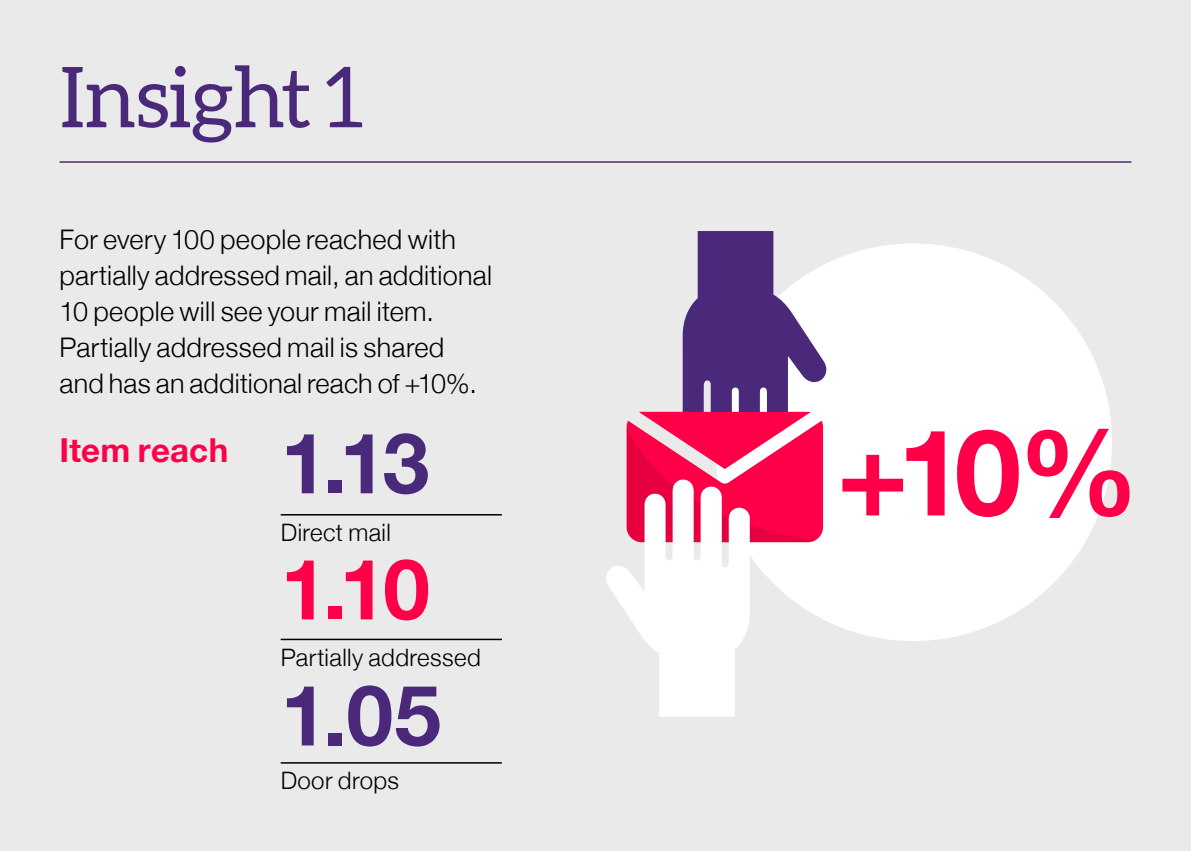
<style>
.page{position:relative;width:1191px;height:851px;background:#fff}
.page>*{position:absolute;margin:0;border:0;box-sizing:border-box;transform-origin:0 0}
.t1{font:700 120px "Helvetica Neue";color:#ff0048}
.t2{font:700 84px "Helvetica Neue";color:#4a287a}
.t3{font:84px "Aleo";letter-spacing:-.015em;color:#4a287a}
.t4{font:700 84px "Helvetica Neue";color:#ff0048}
.t5{font:700 33px "Helvetica Neue";letter-spacing:.005em;color:#ff0048}
.t6{font:300 27px/36px "Helvetica Neue";letter-spacing:.01em;color:#000}
.t7{font:300 24px "Helvetica Neue";letter-spacing:.015em;color:#000}
</style>
<div class="page">
<div style="left:0;top:0;width:1191px;height:850px;background:#eaeaea"></div>
<div style="left:714px;top:243px;width:398px;height:398px;background:#fff;border-radius:50%"></div>
<hr style="left:60px;top:161px;width:1071px;height:2px;background:#4a287a">
<hr style="left:281px;top:514px;width:221px;height:1px;background:#000">
<hr style="left:281px;top:638px;width:221px;height:2px;background:#000">
<hr style="left:281px;top:762px;width:221px;height:1px;background:#000">
<svg style="left:606px;top:231px;width:220px;height:485px"></svg>
<h2 class="t3" style="left:60px;top:50px;width:306px">Insight 1</h2>
<p class="t6" style="left:60px;top:221px;width:434px">For every 100 people reached with partially addressed mail, an additional 10 people will see your mail item.<br>Partially addressed mail is shared and has an additional reach of +10%.</p>
<h2 class="t2" style="left:281px;top:411px;width:150px">1.13</h2>
<p class="t5" style="left:60px;top:429px;width:170px">Item reach</p>
<p class="t7" style="left:281px;top:517px;width:112px">Direct mail</p>
<h2 class="t4" style="left:281px;top:537px;width:151px">1.10</h2>
<p class="t7" style="left:281px;top:642px;width:201px">Partially addressed</p>
<h2 class="t2" style="left:281px;top:663px;width:162px">1.05</h2>
<p class="t7" style="left:281px;top:765px;width:120px">Door drops</p>
<h1 class="t1" style="left:836px;top:398px;width:303px">+10%</h1>
</div>
